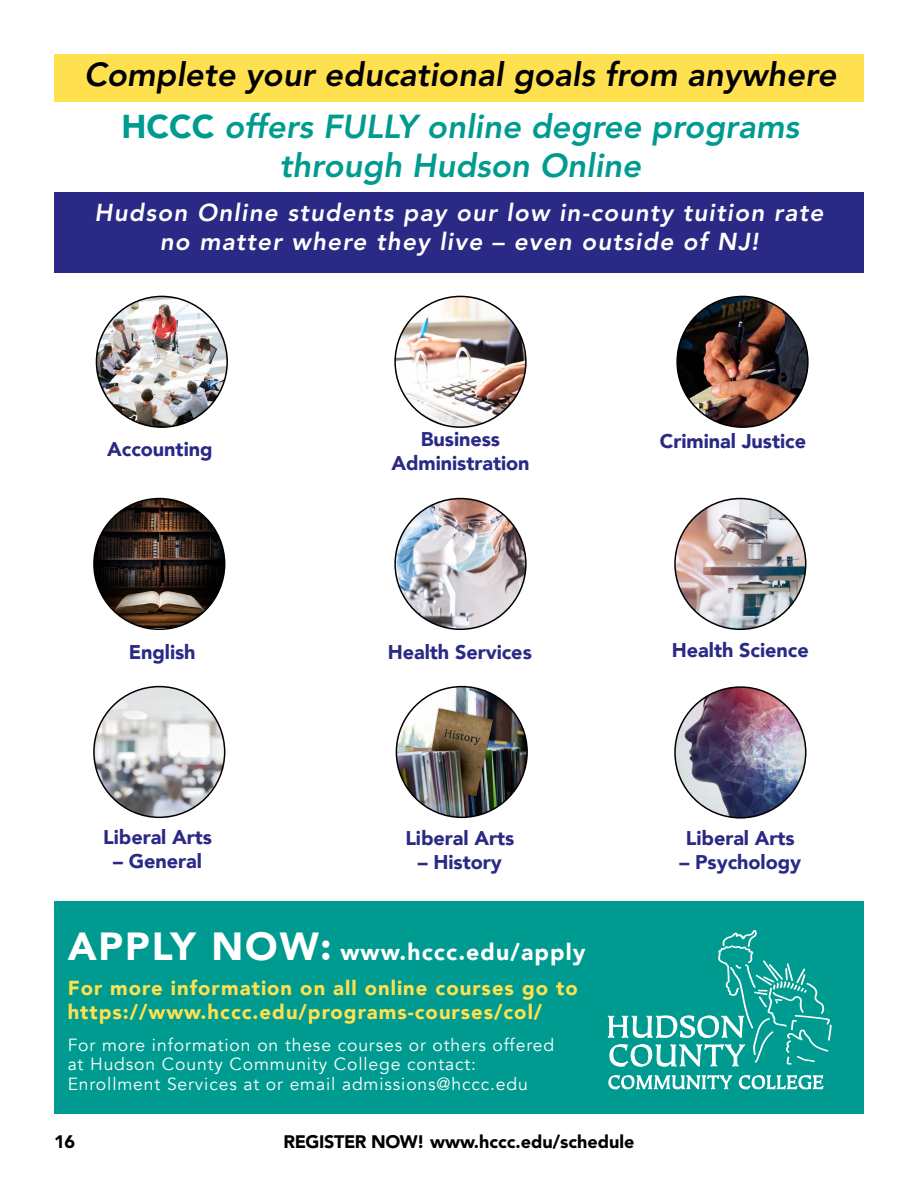
<style>
.page{position:relative;width:918px;height:1188px;background:#fff}
.page>*{position:absolute;margin:0;border:0;box-sizing:border-box;transform-origin:0 0}
.t1{font:italic 800 33px/51.9px "Avenir LT Std";color:#000;text-align:center}
.t2{font:italic 800 33px "Avenir LT Std";color:#009b90}
.t3{font:italic 800 24.3px/29.1px "Avenir LT Std";letter-spacing:.05em;color:#fff;text-align:center}
.t4{font:900 22.95px "Avenir";letter-spacing:.05em;color:#fff}
.t5{font:900 20.25px/24.3px "Avenir";letter-spacing:.05em;color:#ffe14f}
.t6{font:900 19.8px/23.9px "Avenir";letter-spacing:-.005em;color:#2a2a86;text-align:center}
.t7{font:900 18px "Avenir LT Std";color:#000}
.t8{font:17.55px/19.5px "Avenir";letter-spacing:.05em;color:#fff}
.s1{font-family:"Avenir";font-weight:900;font-style:normal;color:#009b90}
.s2{color:#009b90}
.s3{font-size:39.15px}
</style>
<div class="page">
<div style="left:54px;top:54px;width:810px;height:48px;background:#ffe14f"></div>
<img style="left:396px;top:687px;width:131px;height:130px;border-radius:65px">
<img style="left:395px;top:296px;width:131px;height:131px;border-radius:65px">
<img style="left:675px;top:499px;width:131px;height:130px;border-radius:65px">
<img style="left:677px;top:296px;width:131px;height:131px;border-radius:65px">
<div style="left:54px;top:192px;width:810px;height:81px;background:#2a2a86"></div>
<img style="left:94px;top:687px;width:131px;height:130px;border-radius:65px">
<img style="left:94px;top:499px;width:131px;height:129px">
<img style="left:675px;top:687px;width:131px;height:131px;border-radius:65px">
<img style="left:395px;top:499px;width:131px;height:130px;border-radius:65px">
<img style="left:96px;top:296px;width:131px;height:131px;border-radius:65px">
<div style="left:54px;top:901px;width:810px;height:213px;background:#009b90"></div>
<svg style="left:608px;top:930px;width:224px;height:160px"></svg>
<h1 class="t1" style="left:84px;top:49px;width:754px">Complete your educational goals from anywhere<br><span class="s1">HCCC</span> <span class="s2">offers FULLY online degree programs</span></h1>
<h1 class="t2" style="left:279px;top:146px;width:363px">through Hudson Online</h1>
<p class="t3" style="left:94px;top:198px;width:731px">Hudson Online students pay our low in-county tuition rate no matter where they live – even outside of NJ!</p>
<p class="t6" style="left:107px;top:436px;width:107px">Accounting</p>
<p class="t6" style="left:391px;top:427px;width:140px">Business<br>Administration</p>
<p class="t6" style="left:660px;top:428px;width:148px">Criminal Justice</p>
<p class="t6" style="left:129px;top:639px;width:68px">English</p>
<p class="t6" style="left:388px;top:639px;width:146px">Health Services</p>
<p class="t6" style="left:672px;top:638px;width:138px">Health Science</p>
<p class="t6" style="left:103px;top:825px;width:110px">Liberal Arts</p>
<p class="t6" style="left:113px;top:849px;width:90px">– General</p>
<p class="t6" style="left:405px;top:826px;width:110px">Liberal Arts</p>
<p class="t6" style="left:418px;top:849px;width:86px">– History</p>
<p class="t4" style="left:68px;top:933px;width:519px"><span class="s3">APPLY NOW:</span> www.hccc.edu/apply</p>
<p class="t5" style="left:68px;top:975px;width:512px">For more information on all online courses go to https://www.hccc.edu/programs-courses/col/</p>
<p class="t8" style="left:68px;top:1035px;width:488px">For more information on these courses or others offered at Hudson County Community College contact:<br>Enrollment Services at or email admissions@hccc.edu</p>
<p class="t7" style="left:54px;top:1130px;width:23px">16</p>
<p class="t7" style="left:284px;top:1130px;width:352px">REGISTER NOW! www.hccc.edu/schedule</p>
<p class="t6" style="left:686px;top:826px;width:110px">Liberal Arts</p>
<p class="t6" style="left:679px;top:849px;width:123px">– Psychology</p>
</div>
